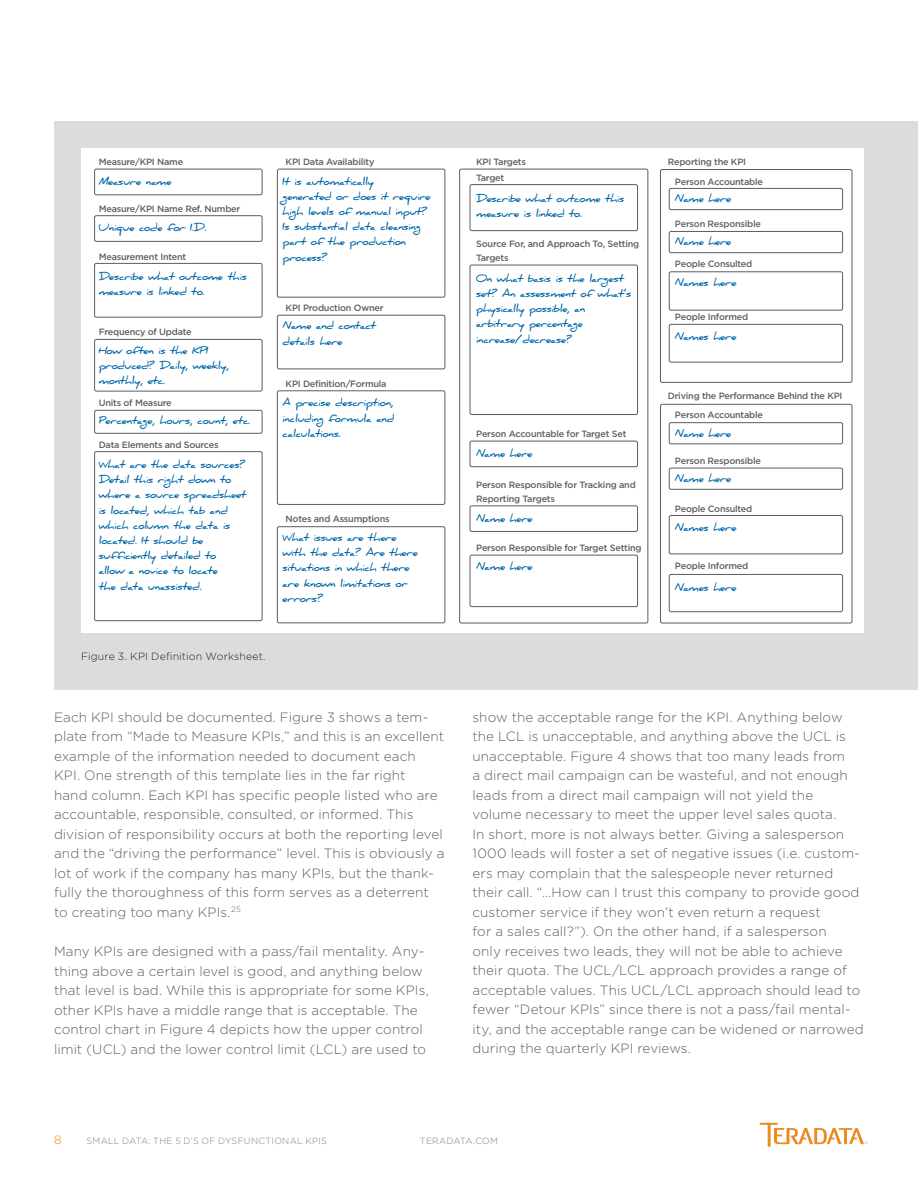
<style>
.page{position:relative;width:918px;height:1188px;background:#fff}
.page>*{position:absolute;margin:0;border:0;box-sizing:border-box;transform-origin:0 0}
.t1{font:300 13.5px/19.5px "Gotham";letter-spacing:.005em;color:#5f5f62}
.t2{font:300 12px "Gotham";color:#ed891d}
.t3{font:300 10.5px "Gotham";letter-spacing:.015em;color:#231f20}
.t4{font:700 10.2px/15.1px "Daniel";letter-spacing:-.025em;color:#0068a9}
.t5{font:500 9.15px/13.2px "Gotham";letter-spacing:-.025em;color:#5f5f62}
.t6{font:300 9px "Gotham";letter-spacing:.03em;color:#7d7f82}
</style>
<div class="page">
<svg style="left:759px;top:1123px;width:108px;height:24px"></svg>
<div style="left:54px;top:122px;width:864px;height:568px;background:#dbdcde"></div>
<div style="left:81px;top:148px;width:783px;height:485px;background:#fff"></div>
<div style="left:94px;top:169px;width:169px;height:26px;border:1px solid #5f5f62;border-radius:2px"></div>
<div style="left:470px;top:184px;width:168px;height:47px;border:1px solid #5f5f62;border-radius:2px"></div>
<div style="left:669px;top:188px;width:174px;height:22px;border:1px solid #5f5f62;border-radius:2px"></div>
<div style="left:669px;top:271px;width:174px;height:40px;border:1px solid #5f5f62;border-radius:2px"></div>
<div style="left:669px;top:324px;width:174px;height:39px;border:1px solid #5f5f62;border-radius:2px"></div>
<div style="left:669px;top:422px;width:174px;height:22px;border:1px solid #5f5f62;border-radius:2px"></div>
<div style="left:669px;top:468px;width:174px;height:22px;border:1px solid #5f5f62;border-radius:2px"></div>
<div style="left:669px;top:515px;width:174px;height:39px;border:1px solid #5f5f62;border-radius:2px"></div>
<div style="left:669px;top:574px;width:174px;height:38px;border:1px solid #5f5f62;border-radius:2px"></div>
<div style="left:669px;top:231px;width:174px;height:22px;border:1px solid #5f5f62;border-radius:2px"></div>
<div style="left:470px;top:441px;width:168px;height:26px;border:1px solid #5f5f62;border-radius:2px"></div>
<div style="left:470px;top:505px;width:168px;height:27px;border:1px solid #5f5f62;border-radius:2px"></div>
<div style="left:470px;top:555px;width:168px;height:52px;border:1px solid #5f5f62;border-radius:2px"></div>
<div style="left:470px;top:265px;width:168px;height:150px;border:1px solid #5f5f62;border-radius:2px"></div>
<div style="left:459px;top:169px;width:189px;height:455px;border:1px solid #5f5f62;border-radius:2px"></div>
<div style="left:660px;top:404px;width:192px;height:220px;border:1px solid #5f5f62;border-radius:2px"></div>
<div style="left:660px;top:169px;width:192px;height:214px;border:1px solid #5f5f62;border-radius:2px"></div>
<div style="left:277px;top:169px;width:168px;height:129px;border:1px solid #5f5f62;border-radius:2px"></div>
<div style="left:277px;top:315px;width:168px;height:54px;border:1px solid #5f5f62;border-radius:2px"></div>
<div style="left:277px;top:390px;width:168px;height:115px;border:1px solid #5f5f62;border-radius:2px"></div>
<div style="left:277px;top:526px;width:168px;height:97px;border:1px solid #5f5f62;border-radius:2px"></div>
<div style="left:94px;top:215px;width:169px;height:27px;border:1px solid #5f5f62;border-radius:2px"></div>
<div style="left:94px;top:339px;width:169px;height:53px;border:1px solid #5f5f62;border-radius:2px"></div>
<div style="left:94px;top:410px;width:169px;height:24px;border:1px solid #5f5f62;border-radius:2px"></div>
<div style="left:94px;top:451px;width:169px;height:170px;border:1px solid #5f5f62;border-radius:2px"></div>
<div style="left:94px;top:263px;width:169px;height:55px;border:1px solid #5f5f62;border-radius:2px"></div>
<p class="t5" style="left:99px;top:155px;width:86px">Measure/KPI Name</p>
<p class="t4" style="left:99px;top:173px;width:74px">Measure name</p>
<p class="t5" style="left:99px;top:202px;width:143px">Measure/KPI Name Ref. Number</p>
<p class="t4" style="left:99px;top:220px;width:109px">Unique code for I.D.</p>
<p class="t5" style="left:99px;top:249px;width:89px">Measurement Intent</p>
<p class="t4" style="left:99px;top:269px;width:150px">Describe what outcome this measure is linked to.</p>
<p class="t5" style="left:99px;top:325px;width:94px">Frequency of Update</p>
<p class="t4" style="left:99px;top:343px;width:132px">How often is the KPI produced? Daily, weekly, monthly, etc.</p>
<p class="t5" style="left:99px;top:396px;width:74px">Units of Measure</p>
<p class="t4" style="left:99px;top:412px;width:153px">Percentage, hours, count, etc.</p>
<p class="t5" style="left:99px;top:438px;width:121px">Data Elements and Sources</p>
<p class="t4" style="left:99px;top:457px;width:149px">What are the data sources?<br>Detail this right down to where a source spreadsheet is located, which tab and which column the data is located. It should be sufficiently detailed to<br>allow a novice to locate<br>the data unassisted.</p>
<p class="t5" style="left:286px;top:155px;width:90px">KPI Data Availability</p>
<p class="t4" style="left:283px;top:173px;width:150px">It is automatically<br>generated or does it require high levels of manual input?<br>Is substantial data cleansing part of the production process?</p>
<p class="t5" style="left:286px;top:301px;width:99px">KPI Production Owner</p>
<p class="t4" style="left:283px;top:318px;width:95px">Name and contact details here</p>
<p class="t5" style="left:286px;top:377px;width:103px">KPI Definition/Formula</p>
<p class="t4" style="left:283px;top:395px;width:113px;text-align:justify">A precise description, including formula and calculations.</p>
<p class="t5" style="left:286px;top:512px;width:106px">Notes and Assumptions</p>
<p class="t4" style="left:283px;top:530px;width:137px">What issues are there with the data? Are there situations in which there are known limitations or errors?</p>
<p class="t3" style="left:81px;top:650px;width:186px">Figure 3. KPI Definition Worksheet.</p>
<p class="t1" style="left:54px;top:707px;width:392px">Each KPI should be documented. Figure 3 shows a tem&shy;plate from “Made to Measure KPIs,” and this is an excellent example of the information needed to document each KPI. One strength of this template lies in the far right<br>hand column. Each KPI has specific people listed who are accountable, responsible, consulted, or informed. This division of responsibility occurs at both the reporting level and the “driving the performance” level. This is obviously a lot of work if the company has many KPIs, but the thank&shy;fully the thoroughness of this form serves as a deterrent to creating too many KPIs.<sup>25</sup></p>
<p class="t1" style="left:54px;top:942px;width:376px">Many KPIs are designed with a pass/fail mentality. Any&shy;thing above a certain level is good, and anything below that level is bad. While this is appropriate for some KPIs, other KPIs have a middle range that is acceptable. The control chart in Figure 4 depicts how the upper control limit (UCL) and the lower control limit (LCL) are used to</p>
<p class="t5" style="left:476px;top:154px;width:51px;line-height:15.1px">KPI Targets<br>Target</p>
<p class="t4" style="left:476px;top:191px;width:150px">Describe what outcome this measure is linked to.</p>
<p class="t5" style="left:476px;top:237px;width:165px">Source For, and Approach To, Setting<br>Targets</p>
<p class="t4" style="left:476px;top:271px;width:157px">On what basis is the largest set? An assessment of what’s physically possible, an arbitrary percentage increase/decrease?</p>
<p class="t5" style="left:476px;top:427px;width:152px">Person Accountable for Target Set</p>
<p class="t4" style="left:476px;top:446px;width:58px">Name here</p>
<p class="t5" style="left:476px;top:478px;width:161px">Person Responsible for Tracking and<br>Reporting Targets</p>
<p class="t4" style="left:476px;top:511px;width:58px">Name here</p>
<p class="t5" style="left:476px;top:541px;width:167px">Person Responsible for Target Setting</p>
<p class="t4" style="left:476px;top:559px;width:58px">Name here</p>
<p class="t5" style="left:675px;top:152px;width:90px;line-height:19.2px;text-indent:-7px">Reporting the KPI<br>Person Accountable</p>
<p class="t4" style="left:675px;top:191px;width:58px">Name here</p>
<p class="t5" style="left:675px;top:217px;width:88px">Person Responsible</p>
<p class="t4" style="left:675px;top:234px;width:58px">Name here</p>
<p class="t5" style="left:675px;top:257px;width:79px">People Consulted</p>
<p class="t4" style="left:675px;top:275px;width:63px">Names here</p>
<p class="t5" style="left:675px;top:310px;width:75px">People Informed</p>
<p class="t4" style="left:675px;top:328px;width:63px">Names here</p>
<p class="t5" style="left:675px;top:386px;width:169px;line-height:19.2px;text-indent:-7px">Driving the Performance Behind the KPI<br>Person Accountable</p>
<p class="t4" style="left:675px;top:426px;width:58px">Name here</p>
<p class="t5" style="left:675px;top:454px;width:88px">Person Responsible</p>
<p class="t4" style="left:675px;top:471px;width:58px">Name here</p>
<p class="t5" style="left:675px;top:502px;width:79px">People Consulted</p>
<p class="t4" style="left:675px;top:520px;width:63px">Names here</p>
<p class="t5" style="left:675px;top:559px;width:75px">People Informed</p>
<p class="t4" style="left:675px;top:580px;width:63px">Names here</p>
<p class="t1" style="left:472px;top:707px;width:393px">show the acceptable range for the KPI. Anything below the LCL is unacceptable, and anything above the UCL is unacceptable. Figure 4 shows that too many leads from<br>a direct mail campaign can be wasteful, and not enough leads from a direct mail campaign will not yield the volume necessary to meet the upper level sales quota.<br>In short, more is not always better. Giving a salesperson 1000 leads will foster a set of negative issues (i.e. custom&shy;ers may complain that the salespeople never returned their call. “…How can I trust this company to provide good customer service if they won’t even return a request<br>for a sales call?”). On the other hand, if a salesperson<br>only receives two leads, they will not be able to achieve their quota. The UCL/LCL approach provides a range of acceptable values. This UCL/LCL approach should lead to fewer “Detour KPIs” since there is not a pass/fail mental&shy;ity, and the acceptable range can be widened or narrowed during the quarterly KPI reviews.</p>
<p class="t2" style="left:54px;top:1134px;width:9px">8</p>
<p class="t6" style="left:87px;top:1136px;width:242px">SMALL DATA: THE 5 D’S OF DYSFUNCTIONAL KPIS</p>
<p class="t6" style="left:420px;top:1136px;width:80px">TERADATA.COM</p>
</div>
